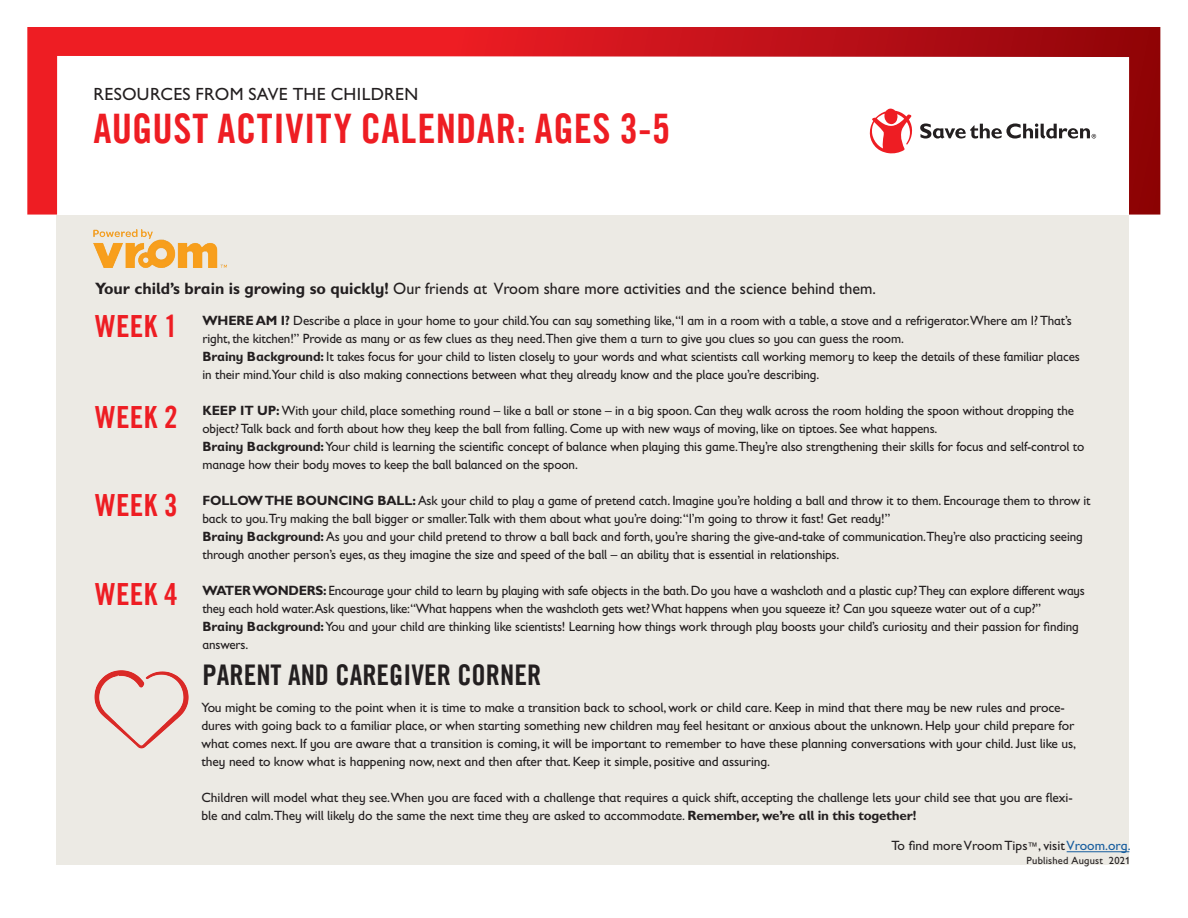
<style>
.page{position:relative;width:1188px;height:918px;background:#fff}
.page>*{position:absolute;margin:0;border:0;box-sizing:border-box;transform-origin:0 0}
.t1{font:40.8px "Trade Gothic LT Com Bd Cn 20";letter-spacing:.015em;color:#ee1d23}
.t2{font:30.6px "Trade Gothic LT Com Bd Cn 20";letter-spacing:.015em;color:#ee1d23}
.t3{font:28.5px "Trade Gothic LT Com Bd Cn 20";color:#231f20}
.t4{font:17.7px "Gill Sans Infant Std";letter-spacing:.02em;color:#231f20}
.t5{font:16.5px "Gill Sans Infant Std";color:#231f20}
.t6{font:13.5px/18px "Gill Sans Infant Std";letter-spacing:-.01em;color:#231f20}
.t7{font:10.5px "Gill Sans Infant Std";letter-spacing:.02em;color:#231f20}
.s1{font-weight:700}
.s2{font-size:10.5px}
.s3{color:#175d9e}
</style>
<div class="page">
<svg style="left:27px;top:27px;width:1133px;height:188px"></svg>
<svg style="left:869px;top:108px;width:45px;height:46px"></svg>
<svg style="left:920px;top:123px;width:176px;height:16px"></svg>
<div style="left:57px;top:215px;width:1072px;height:649px;background:#eceae4"></div>
<img style="left:94px;top:670px;width:95px;height:79px">
<img style="left:93px;top:229px;width:134px;height:38px">
<hr style="left:1067px;top:851px;width:62px;height:1px;background:#175d9e">
<h3 class="t4" style="left:93px;top:84px;width:327px">RESOURCES FROM SAVE THE CHILDREN</h3>
<h1 class="t1" style="left:93px;top:104px;width:578px">AUGUST ACTIVITY CALENDAR: AGES 3-5</h1>
<p class="t5" style="left:95px;top:279px;width:782px"><span class="s1">Your child’s brain is growing so quickly!</span> Our friends at Vroom share more activities and the science behind them.</p>
<h2 class="t2" style="left:95px;top:307px;width:84px">WEEK 1</h2>
<h2 class="t2" style="left:95px;top:398px;width:84px">WEEK 2</h2>
<h2 class="t2" style="left:95px;top:486px;width:84px">WEEK 3</h2>
<h2 class="t2" style="left:95px;top:575px;width:84px">WEEK 4</h2>
<p class="t6" style="left:202px;top:311px;width:879px"><span class="s1">WHERE AM I?</span> Describe a place in your home to your child.You can say something like,“I am in a room with a table, a stove and a refrigerator.Where am I? That’s right, the kitchen!” Provide as many or as few clues as they need.Then give them a turn to give you clues so you can guess the room.<br><span class="s1">Brainy Background:</span> It takes focus for your child to listen closely to your words and what scientists call working memory to keep the details of these familiar places in their mind.Your child is also making connections between what they already know and the place you’re describing.</p>
<p class="t6" style="left:202px;top:401px;width:883px"><span class="s1">KEEP IT UP:</span> With your child, place something round – like a ball or stone – in a big spoon. Can they walk across the room holding the spoon without dropping the object? Talk back and forth about how they keep the ball from falling. Come up with new ways of moving, like on tiptoes. See what happens.<br><span class="s1">Brainy Background:</span> Your child is learning the scientific concept of balance when playing this game.They’re also strengthening their skills for focus and self-control to manage how their body moves to keep the ball balanced on the spoon.</p>
<p class="t6" style="left:202px;top:491px;width:890px"><span class="s1">FOLLOW THE BOUNCING BALL:</span> Ask your child to play a game of pretend catch. Imagine you’re holding a ball and throw it to them. Encourage them to throw it back to you.Try making the ball bigger or smaller.Talk with them about what you’re doing:“I’m going to throw it fast! Get ready!”<br><span class="s1">Brainy Background:</span> As you and your child pretend to throw a ball back and forth, you’re sharing the give-and-take of communication.They’re also practicing seeing through another person’s eyes, as they imagine the size and speed of the ball – an ability that is essential in relationships.</p>
<p class="t6" style="left:202px;top:581px;width:884px"><span class="s1">WATER WONDERS:</span> Encourage your child to learn by playing with safe objects in the bath. Do you have a washcloth and a plastic cup? They can explore different ways they each hold water.Ask questions, like:“What happens when the washcloth gets wet? What happens when you squeeze it? Can you squeeze water out of a cup?” <span class="s1">Brainy Background:</span>You and your child are thinking like scientists! Learning how things work through play boosts your child’s curiosity and their passion for finding answers.</p>
<h3 class="t3" style="left:203px;top:658px;width:340px">PARENT AND CAREGIVER CORNER</h3>
<p class="t6" style="left:202px;top:698px;width:876px">You might be coming to the point when it is time to make a transition back to school, work or child care. Keep in mind that there may be new rules and proce&shy;dures with going back to a familiar place, or when starting something new children may feel hesitant or anxious about the unknown. Help your child prepare for what comes next. If you are aware that a transition is coming, it will be important to remember to have these planning conversations with your child. Just like us, they need to know what is happening now, next and then after that. Keep it simple, positive and assuring.</p>
<p class="t6" style="left:202px;top:788px;width:873px">Children will model what they see.When you are faced with a challenge that requires a quick shift, accepting the challenge lets your child see that you are flexi&shy;ble and calm.They will likely do the same the next time they are asked to accommodate. <span class="s1">Remember, we’re all in this together!</span></p>
<p class="t7" style="left:1027px;top:855px;width:105px">Published August 2021</p>
<p class="t6" style="left:891px;top:837px;width:241px">To find more Vroom Tips<span class="s2">™</span>, visit <span class="s3">Vroom.org.</span></p>
</div>
